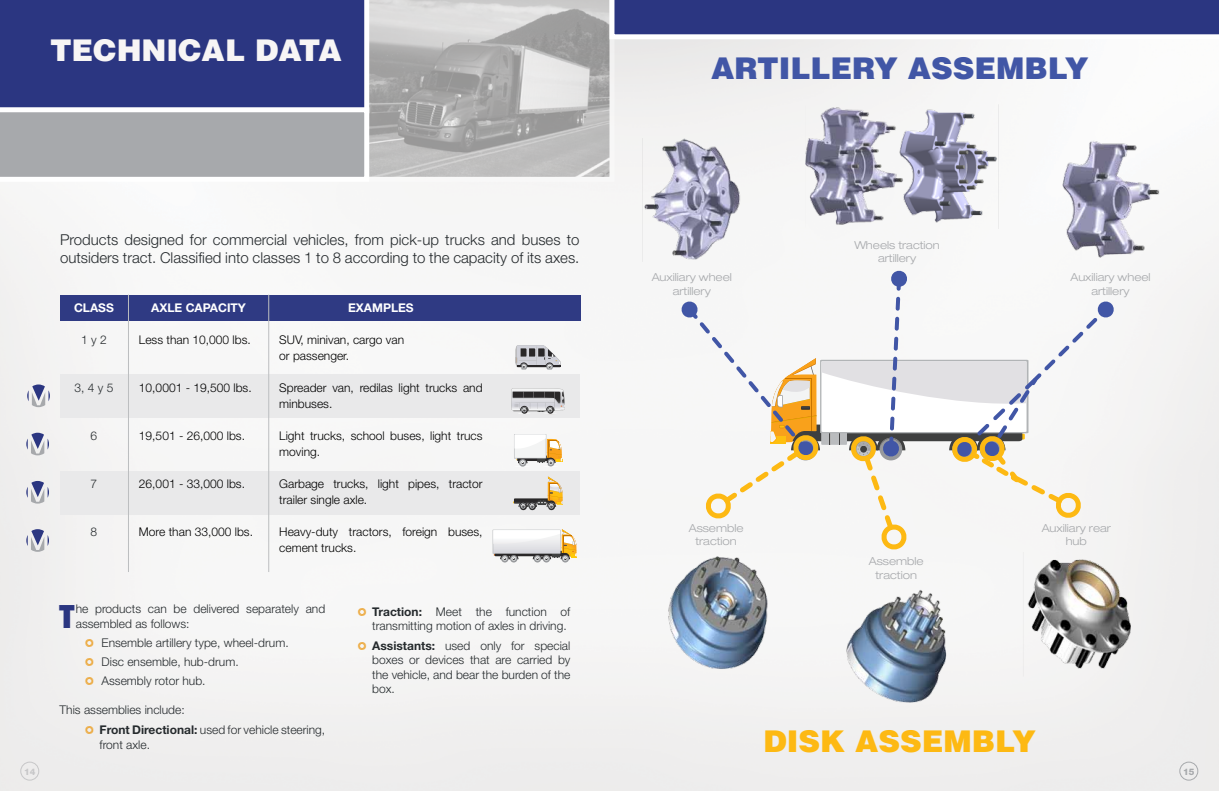
<style>
.page{position:relative;width:1219px;height:791px;background:#fff}
.page>*{position:absolute;margin:0;border:0;box-sizing:border-box;transform-origin:0 0}
.t1{font:900 expanded 32.2px "Helvetica Neue";color:#2b3681}
.t2{font:900 30px "Helvetica";color:#4156a6}
.t3{font:900 30px "Helvetica";color:#f7f5f5}
.t4{font:900 30px "Helvetica";color:#fdb913}
.t5{font:300 15px/18px "Helvetica Neue";color:#252a2d}
.t6{font:300 12px/14.4px "Helvetica Neue";color:#252a2d}
.t7{font:300 12px/16px "Helvetica Neue";color:#000}
.t8{font:700 12px "Helvetica Neue";color:#fff}
.t9{font:300 expanded 11px/13.2px "Helvetica Neue";color:#a7a9ac;text-align:center}
.t10{font:800 9px "Helvetica Neue";color:#a7a9ac}
.s1{font-family:"Fluid Spiral";font-weight:400;font-size:16px;color:#eca636}
.s2{font-weight:700}
</style>
<div class="page">
<div style="left:0;top:42px;width:1219px;height:749px;background:#f6f5f5"></div>
<div style="left:21px;top:762px;width:18px;height:18px;border:1px solid #a7a9ac;border-radius:50%"></div>
<div style="left:1179px;top:762px;width:19px;height:18px;border:1px solid #a7a9ac;border-radius:50%"></div>
<svg style="left:372px;top:0;width:243px;height:183px;background:#bdbcbc"></svg>
<div style="left:0;top:0;width:372px;height:105px;background:#2b3681"></div>
<svg style="left:0;top:105px;width:372px;height:79px;background:#b1b3b8"></svg>
<svg style="left:607px;top:0;width:612px;height:42px;background:#535c98"></svg>
<div style="left:60px;top:295px;width:520px;height:25px;background:#2f3a83"></div>
<div style="left:60px;top:374px;width:520px;height:44px;background:#e9e9ea"></div>
<div style="left:60px;top:471px;width:520px;height:43px;background:#e9e9ea"></div>
<hr style="left:128px;top:295px;width:1px;height:277px;background:#bcbec0">
<hr style="left:268px;top:295px;width:1px;height:277px;background:#bcbec0">
<svg style="left:515px;top:345px;width:46px;height:25px"></svg>
<svg style="left:511px;top:388px;width:54px;height:26px"></svg>
<svg style="left:514px;top:434px;width:48px;height:33px"></svg>
<svg style="left:493px;top:529px;width:84px;height:33px"></svg>
<svg style="left:513px;top:476px;width:50px;height:34px"></svg>
<svg style="left:27px;top:384px;width:23px;height:23px"></svg>
<svg style="left:26px;top:433px;width:23px;height:22px"></svg>
<svg style="left:26px;top:481px;width:23px;height:23px"></svg>
<svg style="left:26px;top:529px;width:23px;height:23px"></svg>
<img style="left:1061px;top:138px;width:100px;height:124px">
<img style="left:642px;top:138px;width:100px;height:124px">
<img style="left:805px;top:105px;width:93px;height:123px">
<img style="left:898px;top:105px;width:100px;height:123px">
<img style="left:842px;top:587px;width:108px;height:123px">
<img style="left:1022px;top:553px;width:108px;height:123px">
<img style="left:662px;top:553px;width:108px;height:123px">
<svg style="left:681px;top:270px;width:433px;height:285px"></svg>
<h2 class="t3" style="left:50px;top:30px;width:293px">TECHNICAL DATA</h2>
<p class="t5" style="left:60px;top:230px;width:521px">Products designed for commercial vehicles, from pick-up trucks and buses to outsiders tract. Classified into classes 1 to 8 according to the capacity of its axes.</p>
<p class="t8" style="left:74px;top:300px;width:41px">CLASS</p>
<p class="t6" style="left:81px;top:332px;width:27px">1 y 2</p>
<p class="t6" style="left:75px;top:380px;width:40px">3, 4 y 5</p>
<p class="t6" style="left:91px;top:428px;width:8px">6</p>
<p class="t6" style="left:91px;top:476px;width:8px">7</p>
<p class="t6" style="left:91px;top:524px;width:8px">8</p>
<p class="t8" style="left:151px;top:300px;width:96px">AXLE CAPACITY</p>
<p class="t7" style="left:139px;top:332px;width:113px">Less than 10,000 lbs.</p>
<p class="t7" style="left:139px;top:380px;width:114px">10,0001 - 19,500 lbs.</p>
<p class="t7" style="left:139px;top:428px;width:108px">19,501 - 26,000 lbs.</p>
<p class="t7" style="left:139px;top:476px;width:108px">26,001 - 33,000 lbs.</p>
<p class="t7" style="left:139px;top:524px;width:116px">More than 33,000 lbs.</p>
<p class="t8" style="left:348px;top:300px;width:67px">EXAMPLES</p>
<p class="t7" style="left:279px;top:332px;width:126px">SUV, minivan, cargo van or passenger.</p>
<p class="t7" style="left:279px;top:380px;width:205px">Spreader van, redilas light trucks and minbuses.</p>
<p class="t7" style="left:279px;top:428px;width:205px">Light trucks, school buses, light trucs moving.</p>
<p class="t7" style="left:279px;top:476px;width:205px">Garbage trucks, light pipes, tractor trailer single axle.</p>
<p class="t7" style="left:279px;top:524px;width:205px">Heavy-duty tractors, foreign buses, cement trucks.</p>
<h1 class="t1" style="left:60px;top:596px;width:16px">T</h1>
<p class="t6" style="left:76px;top:602px;width:251px">he products can be delivered separately and assembled as follows:</p>
<p class="t6" style="left:86px;top:633px;width:205px;line-height:19.2px"><span class="s1">i</span> Ensemble artillery type, wheel-drum. <span class="s1">i</span> Disc ensemble, hub-drum.<br><span class="s1">i</span> Assembly rotor hub.</p>
<p class="t6" style="left:86px;top:700px;width:241px;line-height:20px;text-indent:-26px">This assemblies include:<br><span class="s1">i</span> <span class="s2">Front Directional:</span> used for vehicle steering,</p>
<p class="t6" style="left:100px;top:737px;width:52px">front axle.</p>
<p class="t6" style="left:372px;top:604px;width:200px;text-indent:-14px"><span class="s1">i</span> <span class="s2">Traction:</span> Meet the function of transmitting motion of axles in driving.</p>
<p class="t6" style="left:372px;top:638px;width:200px;text-align:justify;text-indent:-14px"><span class="s1">i</span> <span class="s2">Assistants:</span> used only for special boxes or devices that are carried by the vehicle, and bear the burden of the box.</p>
<h2 class="t2" style="left:711px;top:49px;width:379px">ARTILLERY ASSEMBLY</h2>
<p class="t9" style="left:652px;top:271px;width:82px">Auxiliary wheel artillery</p>
<p class="t9" style="left:854px;top:238px;width:87px">Wheels traction artillery</p>
<p class="t9" style="left:1070px;top:271px;width:82px">Auxiliary wheel artillery</p>
<p class="t9" style="left:689px;top:521px;width:56px">Assemble traction</p>
<p class="t9" style="left:869px;top:555px;width:56px">Assemble traction</p>
<p class="t9" style="left:1042px;top:521px;width:71px">Auxiliary rear hub</p>
<h2 class="t4" style="left:764px;top:721px;width:274px">DISK ASSEMBLY</h2>
<p class="t10" style="left:24px;top:766px;width:13px">14</p>
<p class="t10" style="left:1183px;top:766px;width:13px">15</p>
</div>
